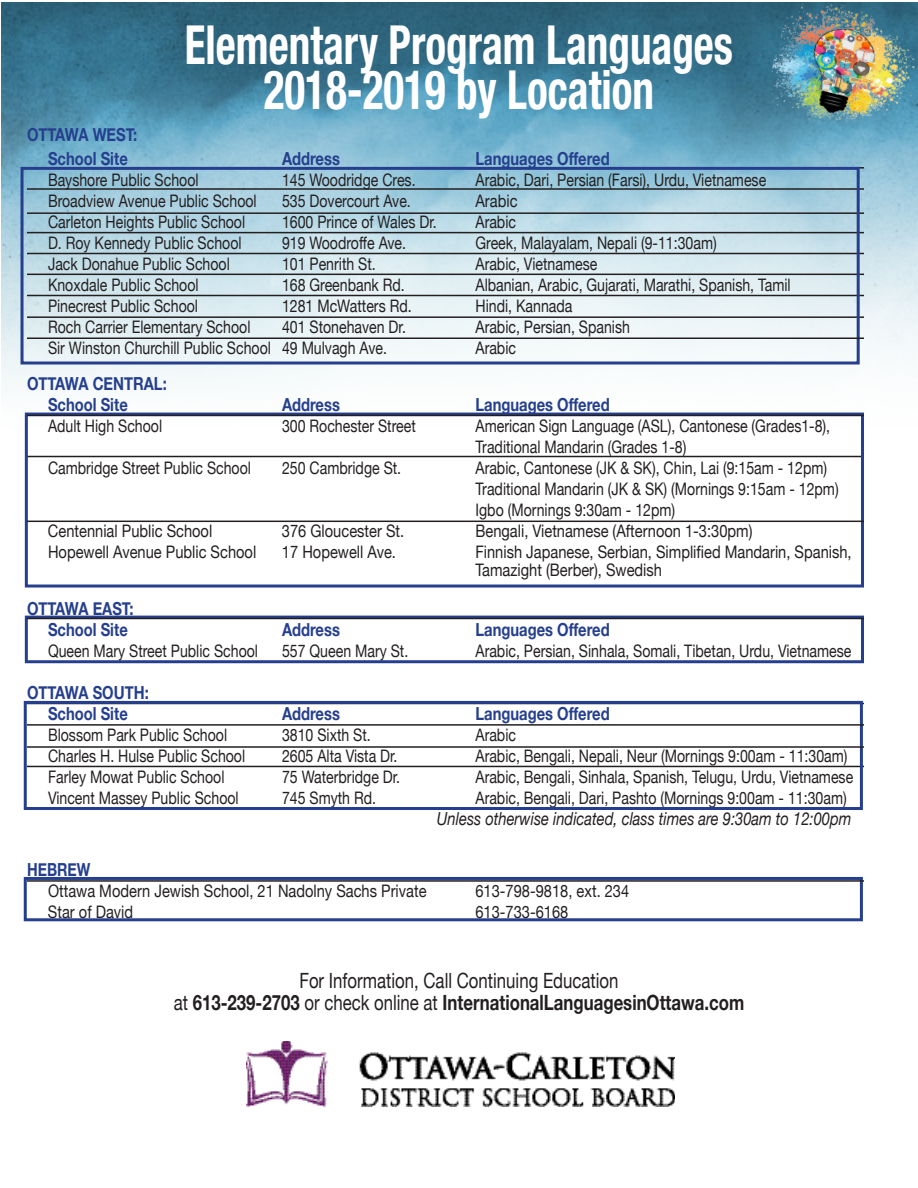
<style>
.page{position:relative;width:918px;height:1188px;background:#fff}
.page>*{position:absolute;margin:0;border:0;box-sizing:border-box;transform-origin:0 0}
.t1{font:700 condensed 54px "Helvetica Neue";color:#fff;scale:.8 1}
.t2{font:700 21px "Helvetica Neue";color:#231f20;scale:.8 1}
.t3{font:21px "Helvetica Neue";color:#231f20;scale:.8 1}
.t4{font:700 18px "Helvetica Neue";color:#253f8e;scale:.82 1}
.t5{font:italic 18px "Helvetica Neue";color:#231f20;scale:.82 1}
.t6{font:700 18px "Helvetica Neue";color:#253f8e;scale:.8 1}
.t7{font:17.25px/21px "Helvetica Neue";color:#231f20;scale:.82 1}
.t8{font:17.25px "Helvetica Neue";color:#231f20;scale:.85 1}
.s1{font-weight:400}
</style>
<div class="page">
<img style="left:1px;top:2px;width:917px;height:572px">
<hr style="left:27px;top:188px;width:837px;height:2px;background:#231f20">
<hr style="left:27px;top:212px;width:837px;height:2px;background:#231f20">
<hr style="left:27px;top:232px;width:837px;height:1px;background:#231f20">
<hr style="left:27px;top:253px;width:837px;height:1px;background:#231f20">
<hr style="left:27px;top:274px;width:837px;height:1px;background:#231f20">
<hr style="left:27px;top:295px;width:837px;height:1px;background:#231f20">
<hr style="left:27px;top:316px;width:837px;height:2px;background:#231f20">
<hr style="left:27px;top:167px;width:837px;height:2px;background:#231f20">
<hr style="left:27px;top:456px;width:837px;height:1px;background:#231f20">
<div style="left:25px;top:413px;width:839px;height:175px;border:3px solid #253f8e"></div>
<div style="left:21px;top:167px;width:839px;height:197px;border:3px solid #253f8e"></div>
<div style="left:25px;top:616px;width:839px;height:47px;border:3px solid #253f8e"></div>
<hr style="left:27px;top:703px;width:837px;height:1px;background:#231f20">
<hr style="left:27px;top:766px;width:837px;height:1px;background:#231f20">
<div style="left:24px;top:701px;width:839px;height:109px;border:3px solid #253f8e"></div>
<div style="left:24px;top:877px;width:839px;height:44px;border:3px solid #253f8e"></div>
<hr style="left:27px;top:521px;width:837px;height:1px;background:#231f20">
<hr style="left:27px;top:746px;width:837px;height:2px;background:#231f20">
<hr style="left:27px;top:618px;width:837px;height:1px;background:#231f20">
<hr style="left:27px;top:724px;width:837px;height:2px;background:#231f20">
<hr style="left:27px;top:415px;width:837px;height:1px;background:#231f20">
<hr style="left:27px;top:880px;width:837px;height:2px;background:#231f20">
<hr style="left:27px;top:338px;width:837px;height:1px;background:#231f20">
<img style="left:761px;top:2px;width:157px;height:141px">
<img style="left:246px;top:1042px;width:429px;height:65px">
<p class="t1" style="left:185px;top:12px;width:687px">Elementary Program Languages</p>
<p class="t1" style="left:264px;top:57px;width:489px">2018-2019 by Location</p>
<p class="t4" style="left:27px;top:123px;width:136px">OTTAWA WEST:</p>
<p class="t4" style="left:48px;top:147px;width:99px">School Site</p>
<p class="t4" style="left:282px;top:147px;width:72px">Address</p>
<p class="t4" style="left:476px;top:147px;width:165px">Languages Offered</p>
<p class="t7" style="left:48px;top:169px;width:185px">Bayshore Public School</p>
<p class="t7" style="left:282px;top:169px;width:164px">145 Woodridge Cres.</p>
<p class="t7" style="left:476px;top:169px;width:356px">Arabic, Dari, Persian (Farsi), Urdu, Vietnamese</p>
<p class="t7" style="left:48px;top:190px;width:256px">Broadview Avenue Public School</p>
<p class="t7" style="left:282px;top:190px;width:159px">535 Dovercourt Ave.</p>
<p class="t8" style="left:475px;top:190px;width:51px">Arabic</p>
<p class="t7" style="left:48px;top:211px;width:242px">Carleton Heights Public School</p>
<p class="t7" style="left:282px;top:211px;width:190px">1600 Prince of Wales Dr.</p>
<p class="t7" style="left:476px;top:211px;width:51px">Arabic</p>
<p class="t7" style="left:48px;top:232px;width:238px">D. Roy Kennedy Public School</p>
<p class="t7" style="left:282px;top:232px;width:153px">919 Woodroffe Ave.</p>
<p class="t7" style="left:476px;top:232px;width:296px">Greek, Malayalam, Nepali (9-11:30am)</p>
<p class="t7" style="left:48px;top:253px;width:223px">Jack Donahue Public School</p>
<p class="t7" style="left:282px;top:253px;width:116px">101 Penrith St.</p>
<p class="t7" style="left:476px;top:253px;width:150px">Arabic, Vietnamese</p>
<p class="t7" style="left:48px;top:274px;width:185px">Knoxdale Public School</p>
<p class="t7" style="left:282px;top:274px;width:151px">168 Greenbank Rd.</p>
<p class="t7" style="left:476px;top:274px;width:386px">Albanian, Arabic, Gujarati, Marathi, Spanish, Tamil</p>
<p class="t7" style="left:48px;top:295px;width:185px">Pinecrest Public School</p>
<p class="t7" style="left:282px;top:295px;width:160px">1281 McWatters Rd.</p>
<p class="t7" style="left:476px;top:295px;width:120px">Hindi, Kannada</p>
<p class="t7" style="left:48px;top:316px;width:248px">Roch Carrier Elementary School</p>
<p class="t7" style="left:282px;top:316px;width:153px">401 Stonehaven Dr.</p>
<p class="t7" style="left:476px;top:316px;width:190px">Arabic, Persian, Spanish</p>
<p class="t7" style="left:48px;top:337px;width:415px">Sir Winston Churchill Public School 49 Mulvagh Ave.</p>
<p class="t7" style="left:476px;top:337px;width:51px">Arabic</p>
<p class="t4" style="left:27px;top:373px;width:172px">OTTAWA CENTRAL:</p>
<p class="t4" style="left:48px;top:394px;width:99px">School Site</p>
<p class="t4" style="left:282px;top:394px;width:72px">Address</p>
<p class="t4" style="left:476px;top:394px;width:165px">Languages Offered</p>
<p class="t7" style="left:48px;top:416px;width:141px">Adult High School</p>
<p class="t7" style="left:282px;top:416px;width:165px">300 Rochester Street</p>
<p class="t7" style="left:476px;top:416px;width:434px">American Sign Language (ASL), Cantonese (Grades1-8),<br>Traditional Mandarin (Grades 1-8)</p>
<p class="t7" style="left:48px;top:458px;width:249px">Cambridge Street Public School</p>
<p class="t7" style="left:282px;top:458px;width:147px">250 Cambridge St.</p>
<p class="t7" style="left:476px;top:458px;width:430px">Arabic, Cantonese (JK &amp; SK), Chin, Lai (9:15am - 12pm)</p>
<p class="t7" style="left:476px;top:479px;width:444px">Traditional Mandarin (JK &amp; SK) (Mornings 9:15am - 12pm)</p>
<p class="t7" style="left:476px;top:500px;width:245px">Igbo (Mornings 9:30am - 12pm)</p>
<p class="t8" style="left:48px;top:521px;width:195px">Centennial Public School</p>
<p class="t8" style="left:282px;top:521px;width:145px">376 Gloucester St.</p>
<p class="t8" style="left:475px;top:521px;width:327px">Bengali, Vietnamese (Afternoon 1-3:30pm)</p>
<p class="t8" style="left:48px;top:542px;width:247px">Hopewell Avenue Public School</p>
<p class="t8" style="left:282px;top:542px;width:136px">17 Hopewell Ave.</p>
<p class="t8" style="left:475px;top:542px;width:444px">Finnish Japanese, Serbian, Simplified Mandarin, Spanish,</p>
<p class="t8" style="left:475px;top:560px;width:221px">Tamazight (Berber), Swedish</p>
<p class="t4" style="left:27px;top:598px;width:131px">OTTAWA EAST:</p>
<p class="t4" style="left:48px;top:619px;width:99px">School Site</p>
<p class="t4" style="left:282px;top:619px;width:72px">Address</p>
<p class="t4" style="left:476px;top:619px;width:165px">Languages Offered</p>
<p class="t7" style="left:48px;top:641px;width:258px">Queen Mary Street Public School</p>
<p class="t7" style="left:282px;top:641px;width:156px">557 Queen Mary St.</p>
<p class="t7" style="left:476px;top:641px;width:460px">Arabic, Persian, Sinhala, Somali, Tibetan, Urdu, Vietnamese</p>
<p class="t4" style="left:27px;top:682px;width:150px">OTTAWA SOUTH:</p>
<p class="t4" style="left:48px;top:703px;width:99px">School Site</p>
<p class="t4" style="left:282px;top:703px;width:72px">Address</p>
<p class="t4" style="left:476px;top:703px;width:165px">Languages Offered</p>
<p class="t7" style="left:48px;top:725px;width:220px">Blossom Park Public School</p>
<p class="t7" style="left:282px;top:725px;width:110px">3810 Sixth St.</p>
<p class="t7" style="left:476px;top:725px;width:51px">Arabic</p>
<p class="t7" style="left:48px;top:746px;width:242px">Charles H. Hulse Public School</p>
<p class="t7" style="left:282px;top:746px;width:142px">2605 Alta Vista Dr.</p>
<p class="t7" style="left:476px;top:746px;width:455px">Arabic, Bengali, Nepali, Neur (Mornings 9:00am - 11:30am)</p>
<p class="t7" style="left:48px;top:767px;width:217px">Farley Mowat Public School</p>
<p class="t7" style="left:282px;top:767px;width:146px">75 Waterbridge Dr.</p>
<p class="t7" style="left:476px;top:767px;width:462px">Arabic, Bengali, Sinhala, Spanish, Telugu, Urdu, Vietnamese</p>
<p class="t7" style="left:48px;top:788px;width:234px">Vincent Massey Public School</p>
<p class="t7" style="left:282px;top:788px;width:116px">745 Smyth Rd.</p>
<p class="t7" style="left:476px;top:788px;width:454px">Arabic, Bengali, Dari, Pashto (Mornings 9:00am - 11:30am)</p>
<p class="t5" style="left:437px;top:808px;width:507px">Unless otherwise indicated, class times are 9:30am to 12:00pm</p>
<p class="t6" style="left:27px;top:858px;width:81px">HEBREW</p>
<p class="t8" style="left:48px;top:880px;width:447px">Ottawa Modern Jewish School, 21 Nadolny Sachs Private</p>
<p class="t8" style="left:476px;top:880px;width:182px">613-798-9818, ext. 234</p>
<p class="t8" style="left:48px;top:901px;width:102px">Star of David</p>
<p class="t8" style="left:475px;top:901px;width:111px">613-733-6168</p>
<p class="t3" style="left:299px;top:968px;width:401px">For Information, Call Continuing Education</p>
<p class="t2" style="left:174px;top:990px;width:715px"><span class="s1">at</span> 613-239-2703 <span class="s1">or check online at</span> InternationalLanguagesinOttawa.com</p>
</div>
